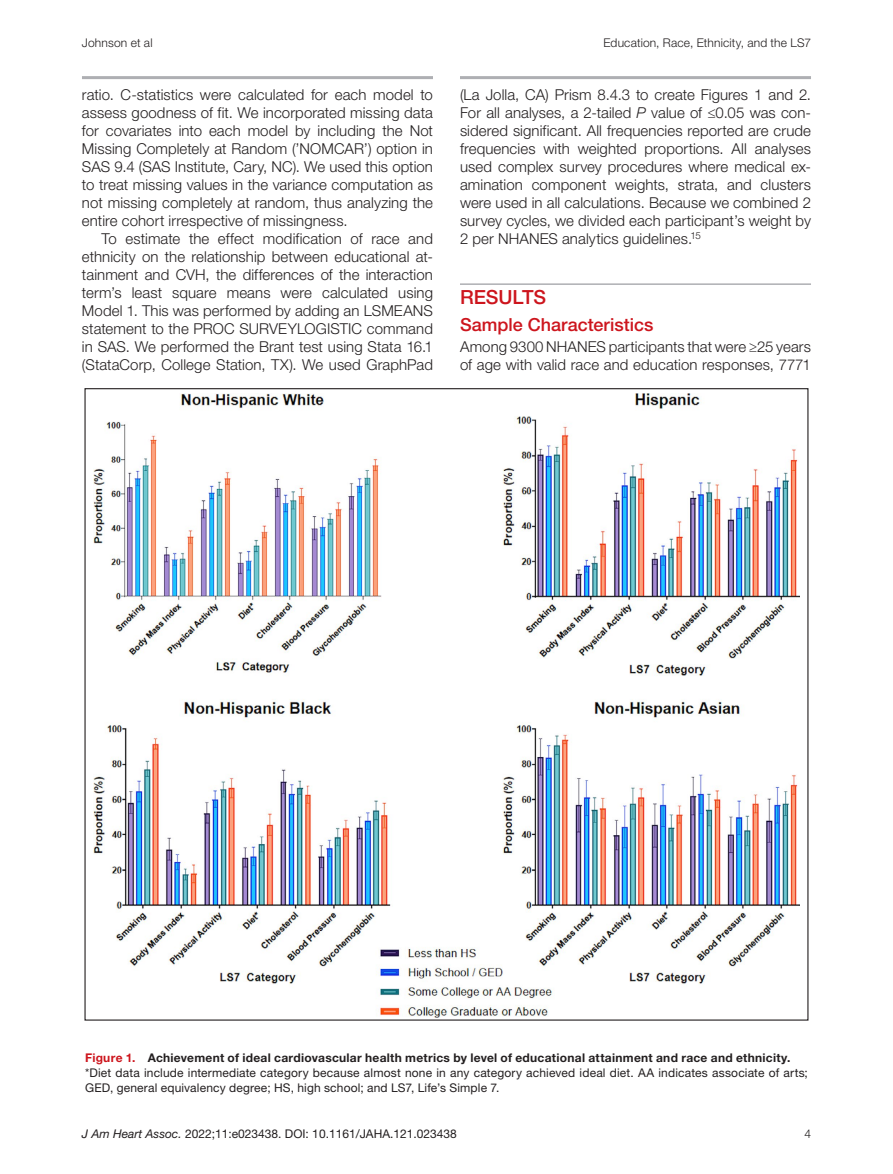
<style>
.page{position:relative;width:893px;height:1174px;background:#fff}
.page>*{position:absolute;margin:0;border:0;box-sizing:border-box;transform-origin:0 0}
.t1{font:500 19.5px "Helvetica Neue LT Std";color:#cd151d}
.t2{font:500 18px "Helvetica Neue LT Std";color:#cd151d}
.t3{font:300 15px/18px "Helvetica Neue LT Std";letter-spacing:.005em;color:#231f20;text-align:justify}
.t4{font:12px/15px "Helvetica Neue LT Std";letter-spacing:.01em;color:#231f20}
.t5{font:300 12px "Helvetica Neue LT Std";letter-spacing:.015em;color:#231f20}
.s1{font-style:italic}
.s2{font-weight:700;color:#cd151d}
.s3{font-weight:700}
</style>
<div class="page">
<hr style="left:460px;top:283px;width:351px;height:2px;background:#aeafb3">
<img style="left:94px;top:393px;width:705px;height:624px">
<hr style="left:82px;top:76px;width:351px;height:3px;background:#aeafb3">
<hr style="left:460px;top:76px;width:351px;height:3px;background:#aeafb3">
<p class="t5" style="left:82px;top:35px;width:72px">Johnson et al</p>
<p class="t5" style="left:603px;top:35px;width:209px">Education, Race, Ethnicity, and the LS7</p>
<p class="t3" style="left:82px;top:85px;width:353px">ratio. C-statistics were calculated for each model to assess goodness of fit. We incorporated missing data for covariates into each model by including the Not Missing Completely at Random (’NOMCAR’) option in SAS 9.4 (SAS Institute, Cary, NC). We used this option to treat missing values in the variance computation as not missing completely at random, thus analyzing the entire cohort irrespective of missingness.</p>
<p class="t3" style="left:82px;top:229px;width:353px;text-indent:20px">To estimate the effect modification of race and ethnicity on the relationship between educational at&shy;tainment and CVH, the differences of the interaction term’s least square means were calculated using Model 1. This was performed by adding an LSMEANS statement to the PROC SURVEYLOGISTIC command in SAS. We performed the Brant test using Stata 16.1 (StataCorp, College Station, TX). We used GraphPad</p>
<p class="t3" style="left:460px;top:85px;width:353px">(La Jolla, CA) Prism 8.4.3 to create Figures 1 and 2.<br>For all analyses, a 2-tailed <span class="s1">P</span> value of ≤0.05 was con&shy;sidered significant. All frequencies reported are crude frequencies with weighted proportions. All analyses used complex survey procedures where medical ex&shy;amination component weights, strata, and clusters were used in all calculations. Because we combined 2 survey cycles, we divided each participant’s weight by 2 per NHANES analytics guidelines.<sup>15</sup></p>
<h1 class="t1" style="left:460px;top:286px;width:88px">RESULTS</h1>
<p class="t2" style="left:460px;top:314px;width:195px">Sample Characteristics</p>
<p class="t3" style="left:460px;top:337px;width:352px">Among 9300 NHANES participants that were ≥25 years of age with valid race and education responses, 7771</p>
<p class="t4" style="left:85px;top:1050px;width:724px"><span class="s2">Figure 1.</span> <span class="s3">Achievement of ideal cardiovascular health metrics by level of educational attainment and race and ethnicity. </span>*Diet data include intermediate category because almost none in any category achieved ideal diet. AA indicates associate of arts;<br>GED, general equivalency degree; HS, high school; and LS7, Life’s Simple 7.</p>
<p class="t4" style="left:82px;top:1126px;width:376px"><span class="s1">J Am Heart Assoc.</span> 2022;11:e023438. DOI: 10.1161/JAHA.121.023438</p>
<p class="t5" style="left:804px;top:1126px;width:8px">4</p>
</div>
